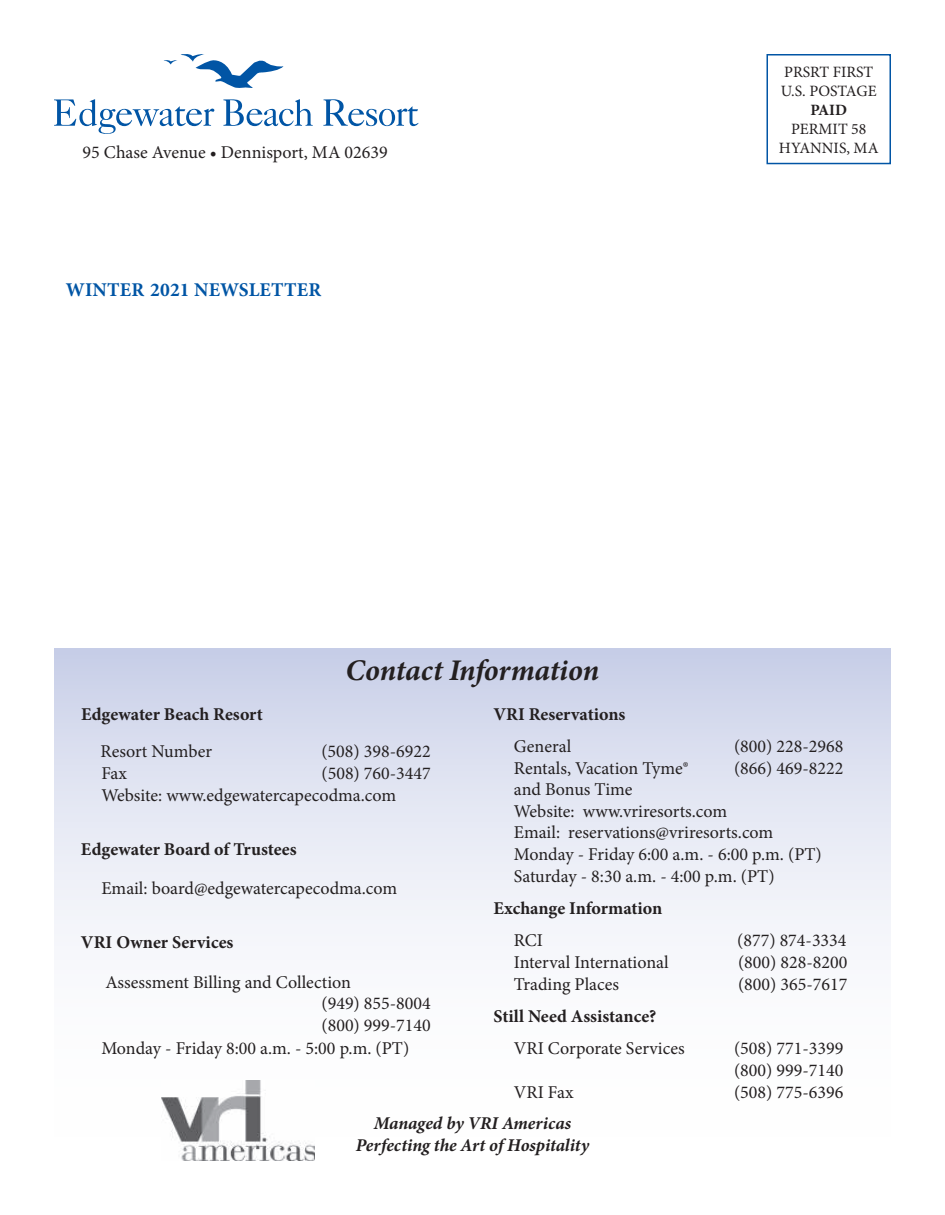
<style>
.page{position:relative;width:945px;height:1215px;background:#fff}
.page>*{position:absolute;margin:0;border:0;box-sizing:border-box;transform-origin:0 0}
.t1{font:italic 700 30px "Minion Pro";letter-spacing:-.005em;color:#231f20}
.t2{font:700 19.5px "Minion Pro";letter-spacing:.01em;color:#0155a5}
.t3{font:18px/21.6px "Minion Pro";color:#231f20}
.t4{font:700 18px "Minion Pro";color:#231f20}
.t5{font:italic 700 18px/21.6px "Minion Pro";letter-spacing:-.005em;color:#231f20;text-align:center}
.t6{font:15.75px/18.9px "Minion Pro";color:#231f20}
.t7{font:700 15.75px "Minion Pro";color:#231f20}
</style>
<div class="page">
<svg style="left:54px;top:99px;width:364px;height:35px"></svg>
<svg style="left:164px;top:54px;width:120px;height:34px"></svg>
<div style="left:54px;top:648px;width:837px;height:513px;background:linear-gradient(to bottom,#d0d6eb,#fff)"></div>
<img style="left:161px;top:1080px;width:153px;height:81px">
<div style="left:767px;top:54px;width:124px;height:110px;border:2px solid #0155a5"></div>
<p class="t3" style="left:83px;top:143px;width:307px">95 Chase Avenue • Dennisport, MA 02639</p>
<p class="t2" style="left:66px;top:282px;width:257px">WINTER 2021 NEWSLETTER</p>
<h1 class="t1" style="left:346px;top:659px;width:255px">Contact Information</h1>
<p class="t6" style="left:781px;top:64px;width:97px">PRSRT FIRST<br>U.S. POSTAGE</p>
<p class="t7" style="left:810px;top:104px;width:38px">PAID</p>
<p class="t6" style="left:779px;top:121px;width:101px;text-align:center">PERMIT 58<br>HYANNIS, MA</p>
<p class="t4" style="left:81px;top:707px;width:183px">Edgewater Beach Resort</p>
<p class="t3" style="left:101px;top:743px;width:113px">Resort Number</p>
<p class="t3" style="left:321px;top:743px;width:111px">(508) 398-6922</p>
<p class="t3" style="left:101px;top:764px;width:27px">Fax</p>
<p class="t3" style="left:101px;top:764px;width:331px;text-indent:220px">(508) 760-3447<br>Website: www.edgewatercapecodma.com</p>
<p class="t4" style="left:81px;top:842px;width:217px">Edgewater Board of Trustees</p>
<p class="t3" style="left:101px;top:879px;width:297px">Email: board@edgewatercapecodma.com</p>
<p class="t4" style="left:81px;top:935px;width:154px">VRI Owner Services</p>
<p class="t3" style="left:106px;top:973px;width:247px">Assessment Billing and Collection</p>
<p class="t3" style="left:322px;top:995px;width:111px">(949) 855-8004</p>
<p class="t3" style="left:322px;top:1016px;width:111px">(800) 999-7140</p>
<p class="t3" style="left:101px;top:1039px;width:309px">Monday - Friday 8:00 a.m. - 5:00 p.m. (PT)</p>
<p class="t4" style="left:493px;top:707px;width:133px">VRI Reservations</p>
<p class="t3" style="left:514px;top:737px;width:59px">General</p>
<p class="t3" style="left:734px;top:737px;width:111px">(800) 228-2968</p>
<p class="t3" style="left:514px;top:759px;width:176px">Rentals, Vacation Tyme®</p>
<p class="t3" style="left:734px;top:759px;width:111px">(866) 469-8222</p>
<p class="t3" style="left:514px;top:780px;width:309px">and Bonus Time<br>Website: www.vriresorts.com<br>Email: reservations@vriresorts.com<br>Monday - Friday 6:00 a.m. - 6:00 p.m. (PT)<br>Saturday - 8:30 a.m. - 4:00 p.m. (PT)</p>
<p class="t4" style="left:493px;top:901px;width:170px">Exchange Information</p>
<p class="t3" style="left:514px;top:932px;width:31px">RCI</p>
<p class="t3" style="left:737px;top:932px;width:111px">(877) 874-3334</p>
<p class="t3" style="left:514px;top:953px;width:156px">Interval International</p>
<p class="t3" style="left:738px;top:953px;width:111px">(800) 828-8200</p>
<p class="t3" style="left:514px;top:975px;width:107px">Trading Places</p>
<p class="t3" style="left:738px;top:975px;width:111px">(800) 365-7617</p>
<p class="t4" style="left:493px;top:1009px;width:164px">Still Need Assistance?</p>
<p class="t3" style="left:514px;top:1040px;width:172px">VRI Corporate Services</p>
<p class="t3" style="left:734px;top:1040px;width:111px">(508) 771-3399 (800) 999-7140</p>
<p class="t3" style="left:514px;top:1083px;width:61px">VRI Fax</p>
<p class="t3" style="left:734px;top:1083px;width:111px">(508) 775-6396</p>
<p class="t5" style="left:356px;top:1114px;width:235px">Managed by VRI Americas<br>Perfecting the Art of Hospitality</p>
</div>
